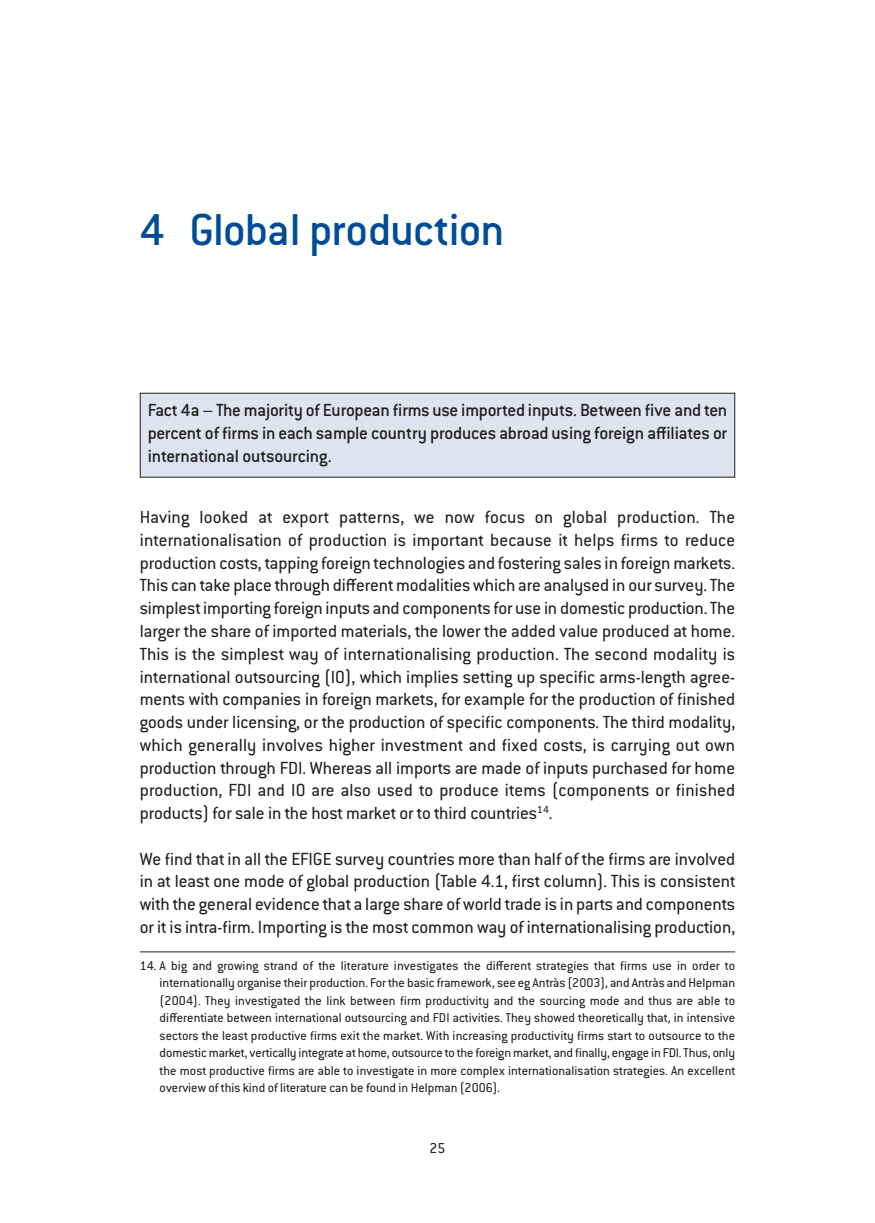
<style>
.page{position:relative;width:875px;height:1223px;background:#fff}
.page>*{position:absolute;margin:0;border:0;box-sizing:border-box;transform-origin:0 0}
.t1{font:49px "Conduit ITC Medium";letter-spacing:-.015em;color:#014d95}
.t2{font:19.25px/22.8px "Conduit ITC";color:#231f20;text-align:justify}
.t3{font:19.25px/22.8px "Conduit ITC Medium";letter-spacing:-.015em;color:#231f20;text-align:justify}
.t4{font:15.75px "Conduit ITC";color:#231f20}
.t5{font:14px/17.5px "Conduit ITC";color:#231f20;text-align:justify}
</style>
<div class="page">
<hr style="left:140px;top:951px;width:595px;height:1px;background:#231f20">
<div style="left:140px;top:393px;width:595px;height:84px;background:#dfe3f0"></div>
<div style="left:140px;top:392px;width:595px;height:85px;border:1px solid #231f20"></div>
<h1 class="t1" style="left:140px;top:214px;width:366px">4 Global production</h1>
<p class="t3" style="left:148px;top:401px;width:581px">Fact 4a – The majority of European firms use imported inputs. Between five and ten percent of firms in each sample country produces abroad using foreign affiliates or international outsourcing.</p>
<p class="t2" style="left:140px;top:507px;width:597px">Having looked at export patterns, we now focus on global production. The internationalisation of production is important because it helps firms to reduce production costs, tapping foreign technologies and fostering sales in foreign markets.<br>This can take place through different modalitieswhich are analysed in our survey.The simplest importing foreign inputs and components for use in domestic production.The larger the share of imported materials, the lower the added value produced at home.<br>This is the simplest way of internationalising production. The second modality is international outsourcing (IO), which implies setting up specific arms-length agree&shy;ments with companies in foreign markets, for example for the production of finished goods under licensing, or the production of specific components. The third modality, which generally involves higher investment and fixed costs, is carrying out own production through FDI. Whereas all imports are made of inputs purchased for home production, FDI and IO are also used to produce items (components or finished products) for sale in the host market or to third countries<sup>14</sup>.</p>
<p class="t2" style="left:140px;top:849px;width:597px">We find that in all the EFIGE survey countries more than half of the firms are involved in at least one mode of global production (Table 4.1, first column). This is consistent with the general evidence that a large share of world trade is in parts and components or it is intra-firm. Importing is the most common way of internationalising production,</p>
<p class="t5" style="left:160px;top:957px;width:577px;text-indent:-20px">14. A big and growing strand of the literature investigates the different strategies that firms use in order to internationally organise their production. For the basic framework, see eg Antràs (2003), and Antràs and Helpman (2004). They investigated the link between firm productivity and the sourcing mode and thus are able to differentiate between international outsourcing and FDI activities. They showed theoretically that, in intensive sectors the least productive firms exit the market. With increasing productivity firms start to outsource to the domesticmarket, vertically integrate at home, outsource to the foreignmarket, and finally, engage in FDI.Thus, only the most productive firms are able to investigate in more complex internationalisation strategies. An excellent overview of this kind of literature can be found in Helpman (2006).</p>
<p class="t4" style="left:429px;top:1142px;width:17px">25</p>
</div>
